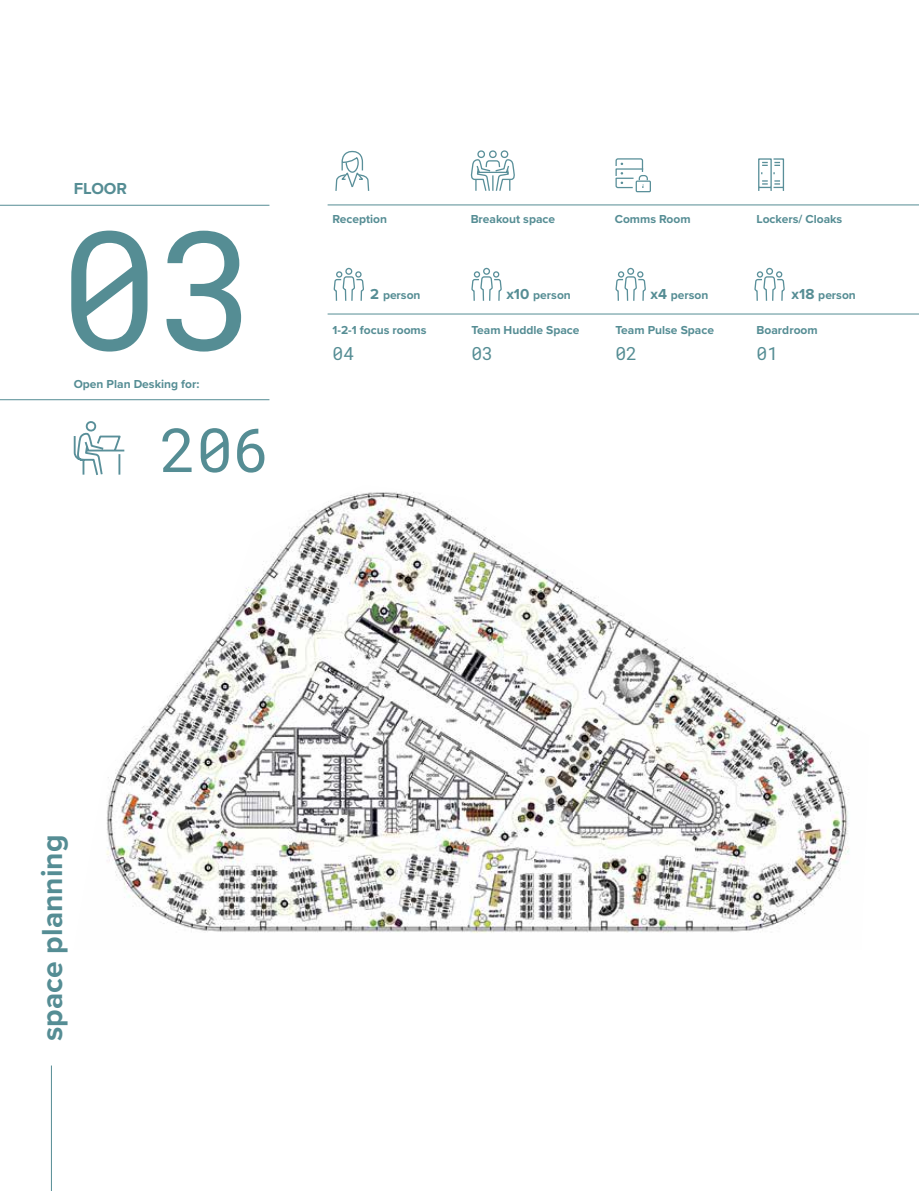
<style>
.page{position:relative;width:919px;height:1191px;background:#fff}
.page>*{position:absolute;margin:0;border:0;box-sizing:border-box;transform-origin:0 0}
.t1{font:165.45px "Roboto Mono";color:#558d94}
.t2{font:60.9px "Roboto Mono";color:#558d94}
.t3{font:700 30px "Proxima Nova";color:#558d94}
.t4{font:18px "Roboto Mono";color:#558d94}
.t5{font:700 16.5px "Proxima Nova";color:#558d94}
.t6{font:700 12px "Proxima Nova";color:#558d94}
.s1{font-size:15px}
</style>
<div class="page">
<hr style="left:327px;top:204px;width:591px;height:1px;background:#558d94">
<hr style="left:327px;top:314px;width:591px;height:1px;background:#558d94">
<hr style="left:0;top:205px;width:269px;height:1px;background:#558d94">
<hr style="left:0;top:399px;width:269px;height:1px;background:#558d94">
<hr style="left:51px;top:1065px;width:1px;height:126px;background:#558d94">
<img style="left:106px;top:492px;width:743px;height:441px">
<svg style="left:758px;top:158px;width:26px;height:33px"></svg>
<svg style="left:334px;top:267px;width:30px;height:34px"></svg>
<svg style="left:471px;top:267px;width:30px;height:34px"></svg>
<svg style="left:615px;top:267px;width:30px;height:34px"></svg>
<svg style="left:754px;top:267px;width:30px;height:34px"></svg>
<svg style="left:73px;top:421px;width:52px;height:54px"></svg>
<svg style="left:335px;top:151px;width:35px;height:40px"></svg>
<svg style="left:471px;top:150px;width:44px;height:41px"></svg>
<div style="left:635px;top:180px;width:16px;height:12px;border:1px solid #598f99"></div>
<svg style="left:615px;top:158px;width:33px;height:31px"></svg>
<h3 class="t5" style="left:74px;top:176px;width:55px">FLOOR</h3>
<h1 class="t1" style="left:60px;top:175px;width:200px">03</h1>
<p class="t6" style="left:74px;top:375px;width:127px">Open Plan Desking for:</p>
<h2 class="t2" style="left:160px;top:408px;width:111px">206</h2>
<p class="t6" style="left:332px;top:210px;width:56px">Reception</p>
<p class="t6" style="left:470px;top:210px;width:86px">Breakout space</p>
<p class="t6" style="left:614px;top:210px;width:77px">Comms Room</p>
<p class="t6" style="left:756px;top:210px;width:87px">Lockers/ Cloaks</p>
<p class="t6" style="left:370px;top:286px;width:52px"><span class="s1">2</span> person</p>
<p class="t6" style="left:506px;top:286px;width:66px"><span class="s1">x10</span> person</p>
<p class="t6" style="left:650px;top:286px;width:59px"><span class="s1">x4</span> person</p>
<p class="t6" style="left:791px;top:286px;width:66px"><span class="s1">x18</span> person</p>
<p class="t6" style="left:471px;top:321px;width:110px">Team Huddle Space</p>
<p class="t6" style="left:615px;top:321px;width:100px">Team Pulse Space</p>
<p class="t6" style="left:756px;top:321px;width:63px">Boardroom</p>
<p class="t6" style="left:332px;top:321px;width:95px">1-2-1 focus rooms</p>
<h3 class="t4" style="left:332px;top:340px;width:23px">04</h3>
<h3 class="t4" style="left:471px;top:340px;width:23px">03</h3>
<h3 class="t4" style="left:615px;top:340px;width:23px">02</h3>
<h3 class="t4" style="left:756px;top:340px;width:23px">01</h3>
<h3 class="t3" style="left:30px;top:1041px;width:208px;rotate:-90deg">space planning</h3>
</div>
